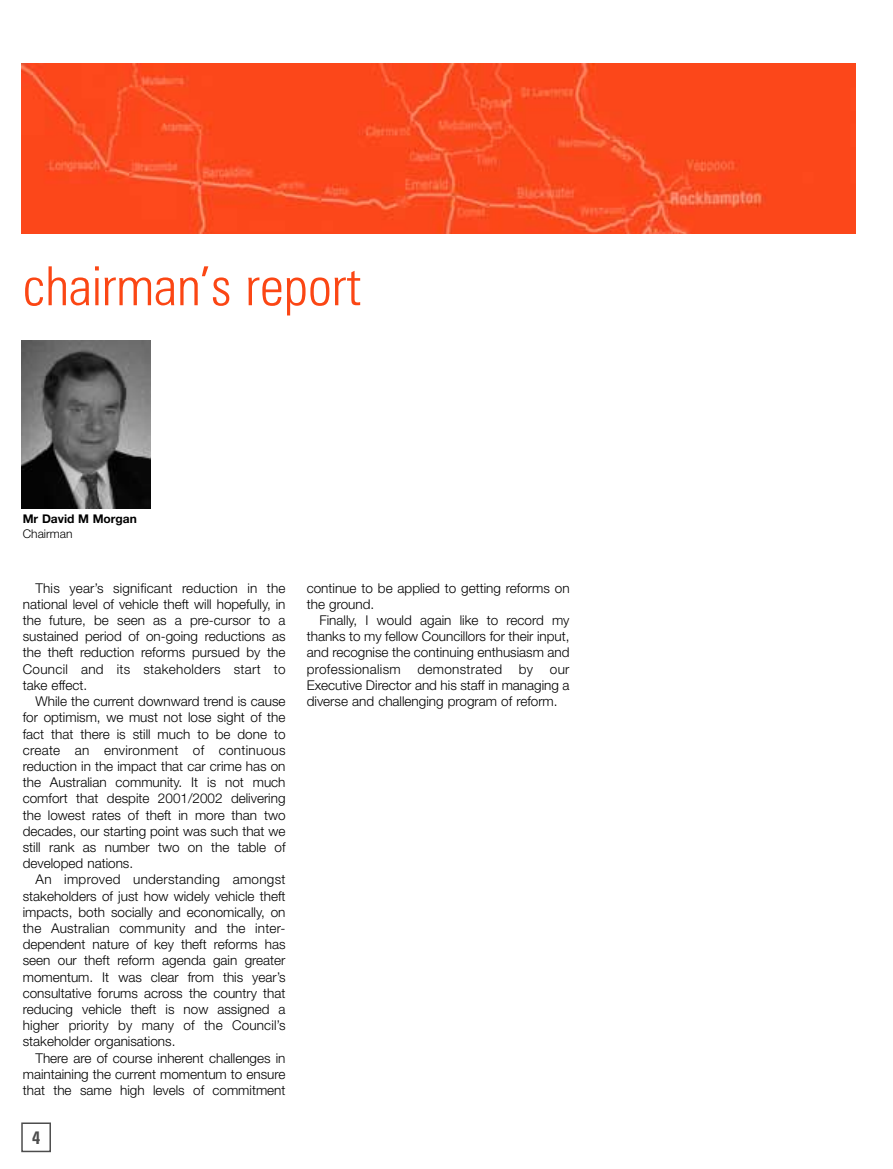
<style>
.page{position:relative;width:893px;height:1169px;background:#fff}
.page>*{position:absolute;margin:0;border:0;box-sizing:border-box;transform-origin:0 0}
.t1{font:300 condensed 54px "Zurich BT";color:#fb4614}
.t2{font:700 condensed 18px "Zurich BT";color:#4d4d4d}
.t3{font:300 13.5px/16.2px "Helvetica Neue";color:#000;text-align:justify}
.t4{font:700 12px "Helvetica Neue";color:#000}
.t5{font:300 12px "Helvetica Neue";color:#000}
</style>
<div class="page">
<div style="left:21px;top:1122px;width:30px;height:30px;border:2px solid #4d4d4d"></div>
<img style="left:21px;top:64px;width:834px;height:170px">
<img style="left:21px;top:340px;width:130px;height:168px">
<h1 class="t1" style="left:23px;top:266px;width:340px">chairman’s report</h1>
<p class="t4" style="left:23px;top:514px;width:116px">Mr David M Morgan</p>
<p class="t5" style="left:23px;top:529px;width:51px">Chairman</p>
<p class="t3" style="left:23px;top:581px;width:264px;text-indent:13px">This year’s significant reduction in the national level of vehicle theft will hopefully, in the future, be seen as a pre-cursor to a sustained period of on-going reductions as the theft reduction reforms pursued by the Council and its stakeholders start to take effect.</p>
<p class="t3" style="left:23px;top:694px;width:264px;text-indent:13px">While the current downward trend is cause for optimism, we must not lose sight of the fact that there is still much to be done to create an environment of continuous reduction in the impact that car crime has on the Australian community. It is not much comfort that despite 2001/2002 delivering the lowest rates of theft in more than two decades, our starting point was such that we still rank as number two on the table of developed nations.</p>
<p class="t3" style="left:23px;top:872px;width:264px;text-indent:13px">An improved understanding amongst stakeholders of just how widely vehicle theft impacts, both socially and economically, on the Australian community and the inter&shy;dependent nature of key theft reforms has seen our theft reform agenda gain greater momentum. It was clear from this year’s consultative forums across the country that reducing vehicle theft is now assigned a higher priority by many of the Council’s stakeholder organisations.</p>
<p class="t3" style="left:23px;top:1051px;width:264px;text-indent:13px">There are of course inherent challenges in maintaining the current momentum to ensure that the same high levels of commitment</p>
<h2 class="t2" style="left:32px;top:1130px;width:10px">4</h2>
<p class="t3" style="left:307px;top:581px;width:264px">continue to be applied to getting reforms on the ground.</p>
<p class="t3" style="left:307px;top:613px;width:264px;text-indent:13px">Finally, I would again like to record my thanks to my fellow Councillors for their input, and recognise the continuing enthusiasm and professionalism demonstrated by our Executive Director and his staff in managing a diverse and challenging program of reform.</p>
</div>
